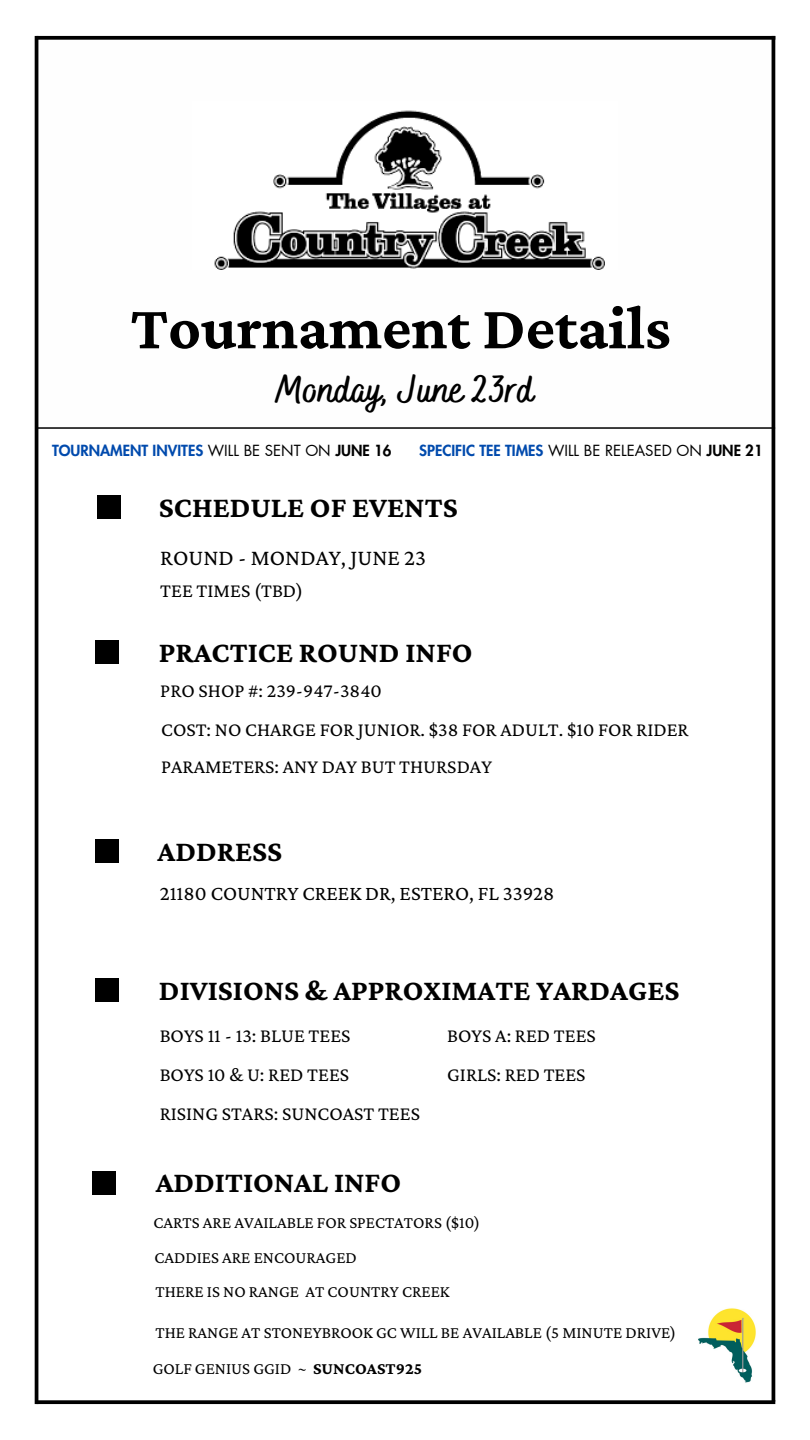
<style>
.page{position:relative;width:810px;height:1440px;background:#fff}
.page>*{position:absolute;margin:0;border:0;box-sizing:border-box;transform-origin:0 0}
.t1{font:700 62.9px "Crimson Pro";color:#000}
.t2{font:700 39.2px "Bakerie Smooth";color:#000}
.t3{font:700 30px "Crimson Pro";color:#000}
.t4{font:23px "Crimson Pro";color:#000}
.t5{font:21px "Crimson Pro";color:#000}
.t6{font:20px "Crimson Pro";color:#000}
.t7{font:17px "Crimson Pro";color:#000}
.t8{font:800 15px "Futura LT Pro";color:#004aad}
.s1{font-weight:400;color:#000}
.s2{color:#000}
.s3{font-weight:700}
</style>
<div class="page">
<svg style="left:38px;top:36px;width:734px;height:4px;background:#131313"></svg>
<svg style="left:38px;top:1400px;width:737px;height:4px;background:#131313"></svg>
<hr style="left:772px;top:36px;width:3px;height:1365px;background:#000">
<hr style="left:35px;top:36px;width:3px;height:1368px;background:#000">
<hr style="left:36px;top:427px;width:739px;height:2px;background:#000">
<div style="left:97px;top:495px;width:23px;height:23px;background:#000"></div>
<div style="left:96px;top:839px;width:23px;height:23px;background:#000"></div>
<div style="left:96px;top:640px;width:23px;height:23px;background:#000"></div>
<div style="left:96px;top:978px;width:23px;height:23px;background:#000"></div>
<div style="left:93px;top:1171px;width:23px;height:24px;background:#000"></div>
<img style="left:698px;top:1308px;width:58px;height:75px">
<img style="left:214px;top:110px;width:391px;height:160px">
<p class="t1" style="left:131px;top:292px;width:542px">Tournament Details</p>
<p class="t2" style="left:276px;top:366px;width:260px">Monday, June 23rd</p>
<h5 class="t8" style="left:52px;top:444px;width:341px">TOURNAMENT INVITES <span class="s1">WILL BE SENT ON</span> <span class="s2">JUNE 16</span></h5>
<h5 class="t8" style="left:419px;top:444px;width:345px">SPECIFIC TEE TIMES <span class="s1">WILL BE RELEASED ON</span> <span class="s2">JUNE 21</span></h5>
<p class="t3" style="left:159px;top:490px;width:300px">SCHEDULE OF EVENTS</p>
<p class="t4" style="left:160px;top:545px;width:267px">ROUND - MONDAY, JUNE 23</p>
<h3 class="t6" style="left:160px;top:579px;width:144px">TEE TIMES (TBD)</h3>
<h2 class="t3" style="left:159px;top:635px;width:315px">PRACTICE ROUND INFO</h2>
<p class="t6" style="left:160px;top:679px;width:223px">PRO SHOP #: 239-947-3840</p>
<h4 class="t6" style="left:161px;top:718px;width:529px">COST: NO CHARGE FOR JUNIOR. $38 FOR ADULT. $10 FOR RIDER</h4>
<h5 class="t6" style="left:161px;top:755px;width:332px">PARAMETERS: ANY DAY BUT THURSDAY</h5>
<h1 class="t3" style="left:158px;top:834px;width:126px">ADDRESS</h1>
<h3 class="t5" style="left:160px;top:881px;width:396px">21180 COUNTRY CREEK DR, ESTERO, FL 33928</h3>
<p class="t3" style="left:159px;top:973px;width:522px">DIVISIONS &amp; APPROXIMATE YARDAGES</p>
<p class="t6" style="left:160px;top:1024px;width:192px">BOYS 11 - 13: BLUE TEES</p>
<h5 class="t6" style="left:160px;top:1063px;width:191px">BOYS 10 &amp; U: RED TEES</h5>
<p class="t6" style="left:160px;top:1102px;width:262px">RISING STARS: SUNCOAST TEES</p>
<p class="t3" style="left:156px;top:1165px;width:247px">ADDITIONAL INFO</p>
<h5 class="t6" style="left:447px;top:1024px;width:150px">BOYS A: RED TEES</h5>
<h5 class="t6" style="left:447px;top:1063px;width:140px">GIRLS: RED TEES</h5>
<h3 class="t7" style="left:154px;top:1213px;width:328px">CARTS ARE AVAILABLE FOR SPECTATORS ($10)</h3>
<h4 class="t7" style="left:154px;top:1248px;width:204px">CADDIES ARE ENCOURAGED</h4>
<h3 class="t7" style="left:155px;top:1282px;width:296px">THERE IS NO RANGE AT COUNTRY CREEK</h3>
<p class="t7" style="left:155px;top:1322px;width:522px">THE RANGE AT STONEYBROOK GC WILL BE AVAILABLE (5 MINUTE DRIVE)</p>
<p class="t7" style="left:153px;top:1359px;width:271px">GOLF GENIUS GGID ~ <span class="s3">SUNCOAST925</span></p>
</div>
